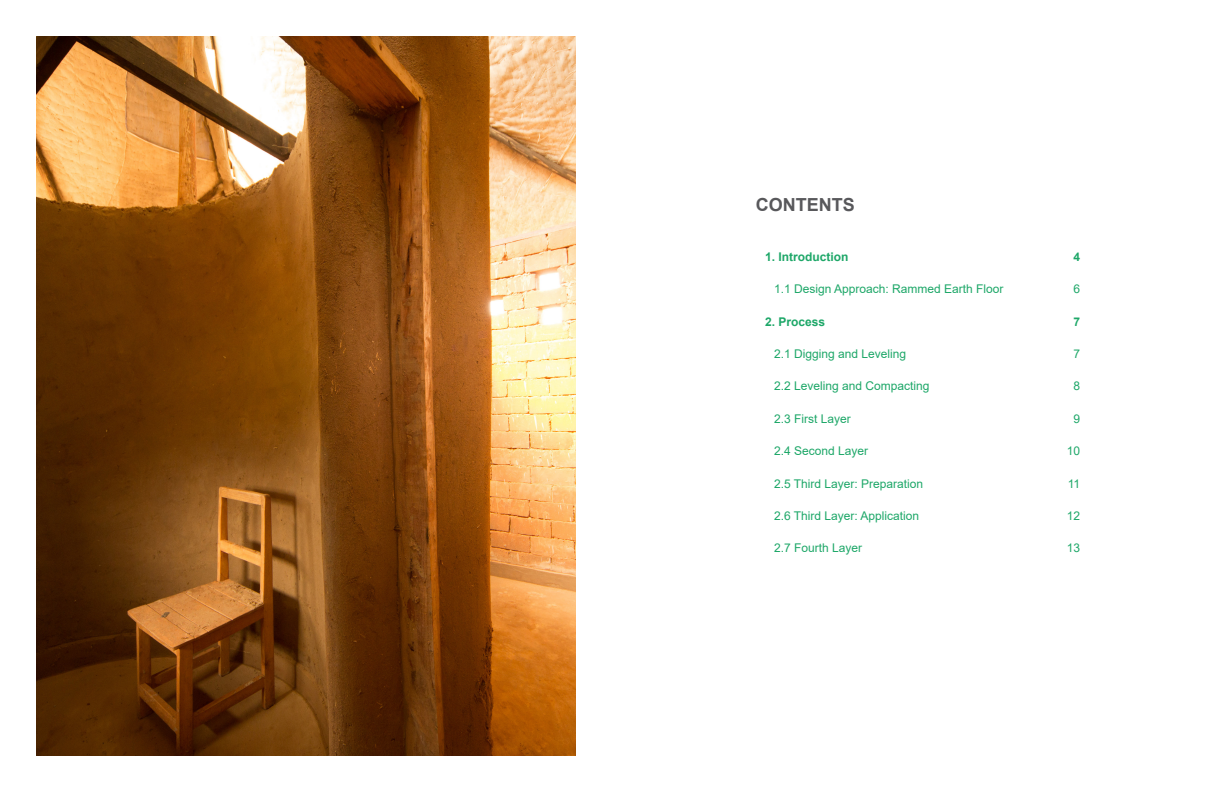
<style>
.page{position:relative;width:1224px;height:792px;background:#fff}
.page>*{position:absolute;margin:0;border:0;box-sizing:border-box;transform-origin:0 0}
.Page_Heading_grey{font:700 18px "Arial";color:#58585b}
.t1{font:12px "Arial";color:#1da768}
.t2{font:700 12px "Arial";color:#1da768}
</style>
<div class="page">
<img style="left:36px;top:36px;width:540px;height:720px">
<p class="Page_Heading_grey" style="left:756px;top:192px;width:100px">CONTENTS</p>
<p class="t2" style="left:765px;top:248px;width:85px">1. Introduction</p>
<p class="t2" style="left:1073px;top:248px;width:8px">4</p>
<p class="t1" style="left:774px;top:281px;width:231px">1.1 Design Approach: Rammed Earth Floor</p>
<p class="t1" style="left:1073px;top:281px;width:8px">6</p>
<p class="t2" style="left:765px;top:313px;width:62px">2. Process</p>
<p class="t2" style="left:1073px;top:313px;width:8px">7</p>
<p class="t1" style="left:774px;top:345px;width:134px">2.1 Digging and Leveling</p>
<p class="t1" style="left:1073px;top:345px;width:8px">7</p>
<p class="t1" style="left:774px;top:378px;width:157px">2.2 Leveling and Compacting</p>
<p class="t1" style="left:1073px;top:378px;width:8px">8</p>
<p class="t1" style="left:774px;top:410px;width:78px">2.3 First Layer</p>
<p class="t1" style="left:1073px;top:410px;width:8px">9</p>
<p class="t1" style="left:774px;top:443px;width:96px">2.4 Second Layer</p>
<p class="t1" style="left:1067px;top:443px;width:15px">10</p>
<p class="t1" style="left:774px;top:475px;width:151px">2.5 Third Layer: Preparation</p>
<p class="t1" style="left:1068px;top:475px;width:14px">11</p>
<p class="t1" style="left:774px;top:507px;width:147px">2.6 Third Layer: Application</p>
<p class="t1" style="left:1067px;top:507px;width:15px">12</p>
<p class="t1" style="left:774px;top:540px;width:90px">2.7 Fourth Layer</p>
<p class="t1" style="left:1067px;top:540px;width:15px">13</p>
</div>
